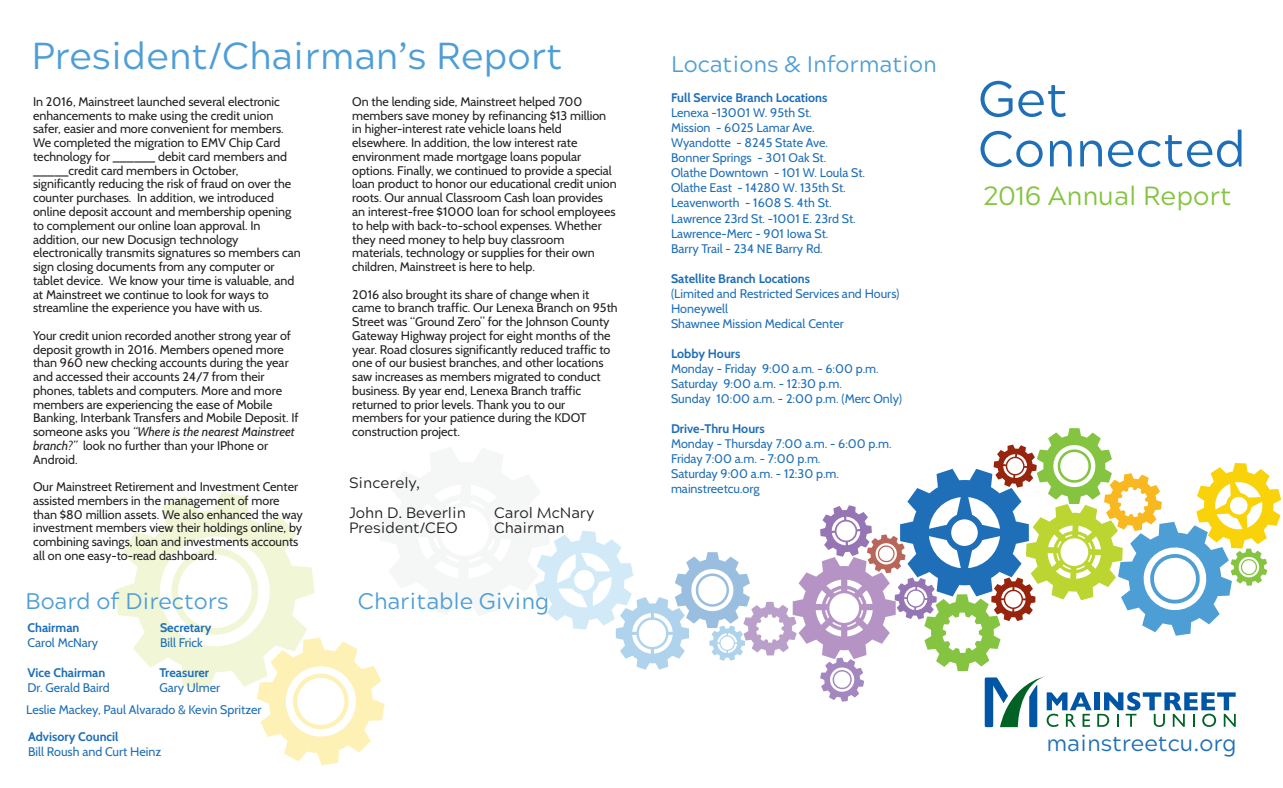
<style>
.page{position:relative;width:1283px;height:788px;background:#fff}
.page>*{position:absolute;margin:0;border:0;box-sizing:border-box;transform-origin:0 0}
.t1{font:50px/50px "Acherus Grotesque";color:#1f6fb8}
.t2{font:37.5px "Acherus Grotesque";color:#4e9ed6}
.t3{font:26.25px "Acherus Grotesque";color:#84c440}
.t4{font:22.5px "Acherus Grotesque";color:#4e9ed6}
.t5{font:22.5px "Acherus Grotesque";color:#1f6fb8}
.t6{font:15px/30px "Acherus Grotesque";color:#231f20}
.t7{font:12.5px/13.8px "Cabin";color:#231f20}
.t8{font:12.5px/15px "Cabin";color:#1f6fb8}
.t9{font:700 12.5px "Cabin";color:#1f6fb8}
.s1{font-style:italic}
</style>
<div class="page">
<svg style="left:115px;top:428px;width:1167px;height:337px"></svg>
<h2 class="t2" style="left:31px;top:24px;width:533px">President/Chairman’s Report</h2>
<p class="t7" style="left:352px;top:95px;width:266px">On the lending side, Mainstreet helped 700 members save money by refinancing $13 million in higher-interest rate vehicle loans held elsewhere. In addition, the low interest rate environment made mortgage loans popular options. Finally, we continued to provide a special loan product to honor our educational credit union roots. Our annual Classroom Cash loan provides an interest-free $1000 loan for school employees to help with back-to-school expenses. Whether they need money to help buy classroom materials, technology or supplies for their own children, Mainstreet is here to help.</p>
<p class="t7" style="left:352px;top:287px;width:267px">2016 also brought its share of change when it came to branch traffic. Our Lenexa Branch on 95th Street was “Ground Zero” for the Johnson County Gateway Highway project for eight months of the year. Road closures significantly reduced traffic to one of our busiest branches, and other locations saw increases as members migrated to conduct business. By year end, Lenexa Branch traffic returned to prior levels. Thank you to our members for your patience during the KDOT construction project.</p>
<p class="t7" style="left:33px;top:95px;width:269px">In 2016, Mainstreet launched several electronic enhancements to make using the credit union safer, easier and more convenient for members.<br>We completed the migration to EMV Chip Card technology for ______ debit card members and _____credit card members in October, significantly reducing the risk of fraud on over the counter purchases. In addition, we introduced online deposit account and membership opening to complement our online loan approval. In addition, our new Docusign technology electronically transmits signatures so members can sign closing documents from any computer or tablet device. We know your time is valuable, and at Mainstreet we continue to look for ways to streamline the experience you have with us.</p>
<p class="t7" style="left:33px;top:328px;width:267px">Your credit union recorded another strong year of deposit growth in 2016. Members opened more than 960 new checking accounts during the year and accessed their accounts 24/7 from their phones, tablets and computers. More and more members are experiencing the ease of Mobile Banking, Interbank Transfers and Mobile Deposit. If someone asks you <span class="s1">“Where is the nearest Mainstreet branch?”</span> look no further than your IPhone or Android.</p>
<p class="t7" style="left:33px;top:480px;width:271px">Our Mainstreet Retirement and Investment Center assisted members in the management of more than $80 million assets. We also enhanced the way investment members view their holdings online, by combining savings, loan and investments accounts all on one easy-to-read dashboard.</p>
<p class="t6" style="left:349px;top:466px;width:118px">Sincerely,<br>John D. Beverlin</p>
<p class="t6" style="left:349px;top:511px;width:110px">President/CEO</p>
<p class="t6" style="left:494px;top:504px;width:102px;line-height:15px">Carol McNary<br>Chairman</p>
<h3 class="t4" style="left:26px;top:582px;width:204px">Board of Directors</h3>
<p class="t9" style="left:28px;top:620px;width:53px">Chairman</p>
<p class="t8" style="left:28px;top:635px;width:72px">Carol McNary</p>
<p class="t9" style="left:28px;top:665px;width:79px">Vice Chairman</p>
<p class="t8" style="left:28px;top:680px;width:84px">Dr. Gerald Baird</p>
<p class="t9" style="left:28px;top:729px;width:92px">Advisory Council</p>
<p class="t8" style="left:28px;top:744px;width:135px">Bill Roush and Curt Heinz</p>
<p class="t9" style="left:160px;top:620px;width:53px">Secretary</p>
<p class="t8" style="left:160px;top:635px;width:44px">Bill Frick</p>
<p class="t9" style="left:159px;top:664px;width:51px">Treasurer</p>
<p class="t8" style="left:26px;top:676px;width:237px;line-height:21.9px;text-indent:133px">Gary Ulmer<br>Leslie Mackey, Paul Alvarado &amp; Kevin Spritzer</p>
<h3 class="t4" style="left:358px;top:582px;width:193px">Charitable Giving</h3>
<h3 class="t4" style="left:671px;top:46px;width:267px">Locations &amp; Information</h3>
<p class="t9" style="left:671px;top:90px;width:158px">Full Service Branch Locations</p>
<p class="t8" style="left:671px;top:105px;width:196px">Lenexa -13001 W. 95th St.<br>Mission - 6025 Lamar Ave.<br>Wyandotte - 8245 State Ave.<br>Bonner Springs - 301 Oak St.<br>Olathe Downtown - 101 W. Loula St.<br>Olathe East - 14280 W. 135th St.<br>Leavenworth - 1608 S. 4th St.<br>Lawrence 23rd St. -1001 E. 23rd St.<br>Lawrence-Merc - 901 Iowa St.<br>Barry Trail - 234 NE Barry Rd.</p>
<p class="t9" style="left:671px;top:270px;width:141px">Satellite Branch Locations</p>
<p class="t8" style="left:671px;top:285px;width:230px">(Limited and Restricted Services and Hours)<br>Honeywell<br>Shawnee Mission Medical Center</p>
<p class="t9" style="left:671px;top:345px;width:71px">Lobby Hours</p>
<p class="t8" style="left:671px;top:360px;width:232px">Monday - Friday 9:00 a.m. - 6:00 p.m.<br>Saturday 9:00 a.m. - 12:30 p.m.<br>Sunday 10:00 a.m. - 2:00 p.m. (Merc Only)</p>
<p class="t9" style="left:671px;top:420px;width:95px">Drive-Thru Hours</p>
<p class="t8" style="left:671px;top:435px;width:222px">Monday - Thursday 7:00 a.m. - 6:00 p.m.<br>Friday 7:00 a.m. - 7:00 p.m.<br>Saturday 9:00 a.m. - 12:30 p.m. mainstreetcu.org</p>
<h1 class="t1" style="left:978px;top:71px;width:270px">Get<br>Connected</h1>
<h3 class="t3" style="left:983px;top:173px;width:249px">2016 Annual Report</h3>
<h3 class="t5" style="left:1046px;top:724px;width:192px">mainstreetcu.org</h3>
</div>
